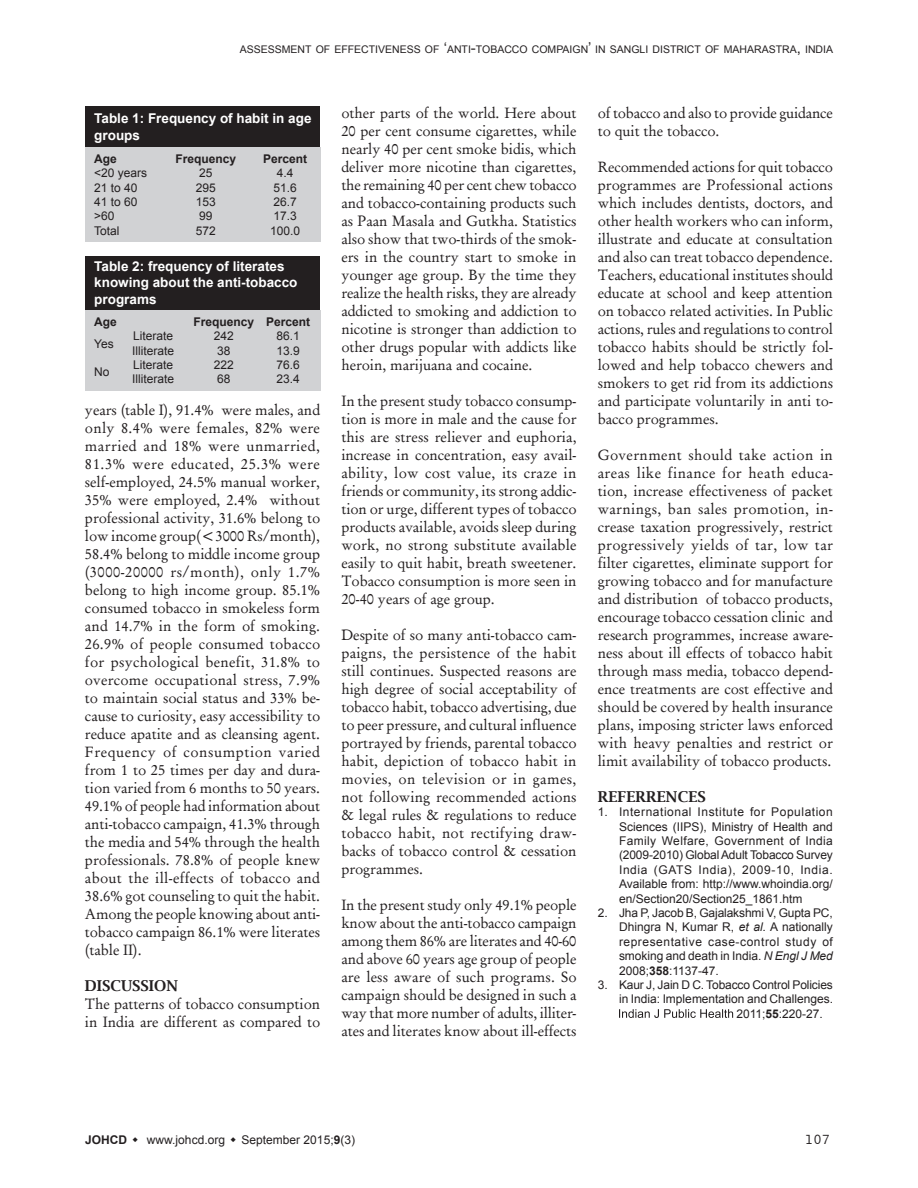
<style>
.page{position:relative;width:918px;height:1188px;background:#fff}
.page>*{position:absolute;margin:0;border:0;box-sizing:border-box;transform-origin:0 0}
.BODYTEXT{font:15px/18px "Garamond";color:#231f20;text-align:justify}
.Sub_Title_1__UC{font:600 15px "Lucida Bright";color:#231f20}
.t1{font:15px "Bell Gothic BT";color:#231f20}
.Table_Head{font:700 13.5px/16.2px "Arial";color:#fff}
.Table{font:12px/14.4px "Arial";color:#231f20;text-align:justify}
.Table-2{font:700 12px "Arial";color:#231f20}
.Slug_Left{font:10.5px "Arial";color:#231f20}
.s1{font-size:15px}
.s2{font-style:italic}
.s3{font-weight:700}
</style>
<div class="page">
<svg style="left:619px;top:1009px;width:114px;height:9px"></svg>
<div style="left:86px;top:147px;width:235px;height:95px;background:#d1d2d4"></div>
<div style="left:86px;top:106px;width:234px;height:41px;background:#231f20"></div>
<div style="left:86px;top:310px;width:235px;height:81px;background:#d1d2d4"></div>
<div style="left:86px;top:256px;width:234px;height:54px;background:#231f20"></div>
<p class="Slug_Left" style="left:240px;top:43px;width:595px">ASSESSMENT OF EFFECTIVENESS OF <span class="s1">‘</span>ANTI<span class="s1">-</span>TOBACCO COMPAIGN<span class="s1">’</span> IN SANGLI DISTRICT OF MAHARASTRA<span class="s1">,</span> INDIA</p>
<p class="Table_Head" style="left:94px;top:111px;width:219px">Table 1: Frequency of habit in age groups</p>
<p class="Table-2" style="left:94px;top:151px;width:24px">Age</p>
<p class="Table-2" style="left:175px;top:151px;width:62px">Frequency</p>
<p class="Table-2" style="left:263px;top:151px;width:46px">Percent</p>
<p class="Table" style="left:94px;top:166px;width:55px">&lt;20 years</p>
<p class="Table" style="left:199px;top:166px;width:15px">25</p>
<p class="Table" style="left:277px;top:166px;width:18px">4.4</p>
<p class="Table" style="left:94px;top:180px;width:45px">21 to 40</p>
<p class="Table" style="left:196px;top:180px;width:22px">295</p>
<p class="Table" style="left:274px;top:180px;width:25px">51.6</p>
<p class="Table" style="left:94px;top:195px;width:45px">41 to 60</p>
<p class="Table" style="left:196px;top:195px;width:22px">153</p>
<p class="Table" style="left:274px;top:195px;width:25px">26.7</p>
<p class="Table" style="left:94px;top:209px;width:22px">&gt;60</p>
<p class="Table" style="left:199px;top:209px;width:15px">99</p>
<p class="Table" style="left:274px;top:209px;width:25px">17.3</p>
<p class="Table" style="left:94px;top:223px;width:27px">Total</p>
<p class="Table" style="left:196px;top:223px;width:22px">572</p>
<p class="Table" style="left:270px;top:223px;width:32px">100.0</p>
<p class="Table_Head" style="left:94px;top:259px;width:205px">Table 2: frequency of literates knowing about the anti-tobacco programs</p>
<p class="Table-2" style="left:94px;top:314px;width:24px">Age</p>
<p class="Table-2" style="left:193px;top:314px;width:118px">Frequency Percent</p>
<p class="Table" style="left:94px;top:336px;width:21px">Yes</p>
<p class="Table" style="left:133px;top:329px;width:42px">Literate</p>
<p class="Table" style="left:214px;top:329px;width:22px">242</p>
<p class="Table" style="left:277px;top:329px;width:25px">86.1</p>
<p class="Table" style="left:132px;top:343px;width:44px">Illiterate</p>
<p class="Table" style="left:217px;top:343px;width:15px">38</p>
<p class="Table" style="left:277px;top:343px;width:25px">13.9</p>
<p class="Table" style="left:94px;top:365px;width:17px">No</p>
<p class="Table" style="left:133px;top:358px;width:42px">Literate</p>
<p class="Table" style="left:214px;top:358px;width:22px">222</p>
<p class="Table" style="left:277px;top:358px;width:25px">76.6</p>
<p class="Table" style="left:132px;top:372px;width:44px">Illiterate</p>
<p class="Table" style="left:217px;top:372px;width:15px">68</p>
<p class="Table" style="left:277px;top:372px;width:25px">23.4</p>
<p class="BODYTEXT" style="left:85px;top:400px;width:237px">years (table I), 91.4% were males, and only 8.4% were females, 82% were married and 18% were unmarried, 81.3% were educated, 25.3% were self-employed, 24.5% manual worker, 35% were employed, 2.4% without professional activity, 31.6% belong to low income group(&lt;3000 Rs/month), 58.4% belong to middle income group (3000-20000 rs/month), only 1.7% belong to high income group. 85.1% consumed tobacco in smokeless form and 14.7% in the form of smoking.<br>26.9% of people consumed tobacco for psychological benefit, 31.8% to overcome occupational stress, 7.9% to maintain social status and 33% be&shy;cause to curiosity, easy accessibility to reduce apatite and as cleansing agent.<br>Frequency of consumption varied from 1 to 25 times per day and dura&shy;tion varied from 6 months to 50 years.<br>49.1% of people had information about anti-tobacco campaign, 41.3% through the media and 54% through the health professionals. 78.8% of people knew about the ill-effects of tobacco and 38.6% got counseling to quit the habit.<br>Among the people knowing about anti&shy;tobacco campaign 86.1% were literates (table II).</p>
<p class="Sub_Title_1__UC" style="left:85px;top:977px;width:95px">DISCUSSION</p>
<p class="BODYTEXT" style="left:85px;top:994px;width:237px">The patterns of tobacco consumption in India are different as compared to</p>
<p class="BODYTEXT" style="left:341px;top:103px;width:237px">other parts of the world. Here about 20 per cent consume cigarettes, while nearly 40 per cent smoke bidis, which deliver more nicotine than cigarettes, the remaining 40 per cent chew tobacco and tobacco-containing products such as Paan Masala and Gutkha. Statistics also show that two-thirds of the smok&shy;ers in the country start to smoke in younger age group. By the time they realize the health risks, they are already addicted to smoking and addiction to nicotine is stronger than addiction to other drugs popular with addicts like heroin, marijuana and cocaine.</p>
<p class="BODYTEXT" style="left:341px;top:391px;width:237px">In the present study tobacco consump&shy;tion is more in male and the cause for this are stress reliever and euphoria, increase in concentration, easy avail&shy;ability, low cost value, its craze in friends or community, its strong addic&shy;tion or urge, different types of tobacco products available, avoids sleep during work, no strong substitute available easily to quit habit, breath sweetener.<br>Tobacco consumption is more seen in 20-40 years of age group.</p>
<p class="BODYTEXT" style="left:341px;top:625px;width:237px">Despite of so many anti-tobacco cam&shy;paigns, the persistence of the habit still continues. Suspected reasons are high degree of social acceptability of tobacco habit, tobacco advertising, due to peer pressure, and cultural influence portrayed by friends, parental tobacco habit, depiction of tobacco habit in movies, on television or in games, not following recommended actions &amp; legal rules &amp; regulations to reduce tobacco habit, not rectifying draw&shy;backs of tobacco control &amp; cessation programmes.</p>
<p class="BODYTEXT" style="left:341px;top:895px;width:237px">In the present study only 49.1% people know about the anti-tobacco campaign among them 86% are literates and 40-60 and above 60 years age group of people are less aware of such programs. So campaign should be designed in such a way that more number of adults, illiter&shy;ates and literates know about ill-effects</p>
<p class="BODYTEXT" style="left:598px;top:103px;width:237px">of tobacco and also to provide guidance to quit the tobacco.</p>
<p class="BODYTEXT" style="left:598px;top:157px;width:237px">Recommended actions for quit tobacco programmes are Professional actions which includes dentists, doctors, and other health workers who can inform, illustrate and educate at consultation and also can treat tobacco dependence.<br>Teachers, educational institutes should educate at school and keep attention on tobacco related activities. In Public actions, rules and regulations to control tobacco habits should be strictly fol&shy;lowed and help tobacco chewers and smokers to get rid from its addictions and participate voluntarily in anti to&shy;bacco programmes.</p>
<p class="BODYTEXT" style="left:598px;top:445px;width:237px">Government should take action in areas like finance for heath educa&shy;tion, increase effectiveness of packet warnings, ban sales promotion, in&shy;crease taxation progressively, restrict progressively yields of tar, low tar filter cigarettes, eliminate support for growing tobacco and for manufacture and distribution of tobacco products, encourage tobacco cessation clinic and research programmes, increase aware&shy;ness about ill effects of tobacco habit through mass media, tobacco depend&shy;ence treatments are cost effective and should be covered by health insurance plans, imposing stricter laws enforced with heavy penalties and restrict or limit availability of tobacco products.</p>
<p class="Sub_Title_1__UC" style="left:598px;top:788px;width:110px">REFERRENCES</p>
<p class="Table" style="left:619px;top:805px;width:215px;text-indent:-21px">1. International Institute for Population Sciences (IIPS), Ministry of Health and Family Welfare, Government of India (2009-2010) Global Adult Tobacco Survey India (GATS India), 2009-10, India.<br>Available from: http://www.whoindia.org/ en/Section20/Section25_1861.htm</p>
<p class="Table" style="left:619px;top:906px;width:215px;text-indent:-21px">2. Jha P, Jacob B, Gajalakshmi V, Gupta PC, Dhingra N, Kumar R, <span class="s2">et al.</span> A nationally representative case-control study of smoking and death in India. <span class="s2">N Engl J Med </span>2008;<span class="s3">358</span>:1137-47.</p>
<p class="Table" style="left:598px;top:978px;width:237px">3. Kaur J, Jain D C. Tobacco Control Policies</p>
<p class="Table" style="left:619px;top:992px;width:216px">in India: Implementation and Challenges.</p>
<p class="Table" style="left:736px;top:1007px;width:88px">2011;<span class="s3">55</span>:220-27.</p>
<p class="Table-2" style="left:85px;top:1132px;width:43px">JOHCD</p>
<p class="Table" style="left:147px;top:1133px;width:80px">www.johcd.org</p>
<p class="Table" style="left:242px;top:1133px;width:115px">September 2015;<span class="s3">9</span>(3)</p>
<p class="t1" style="left:805px;top:1130px;width:27px">107</p>
</div>
